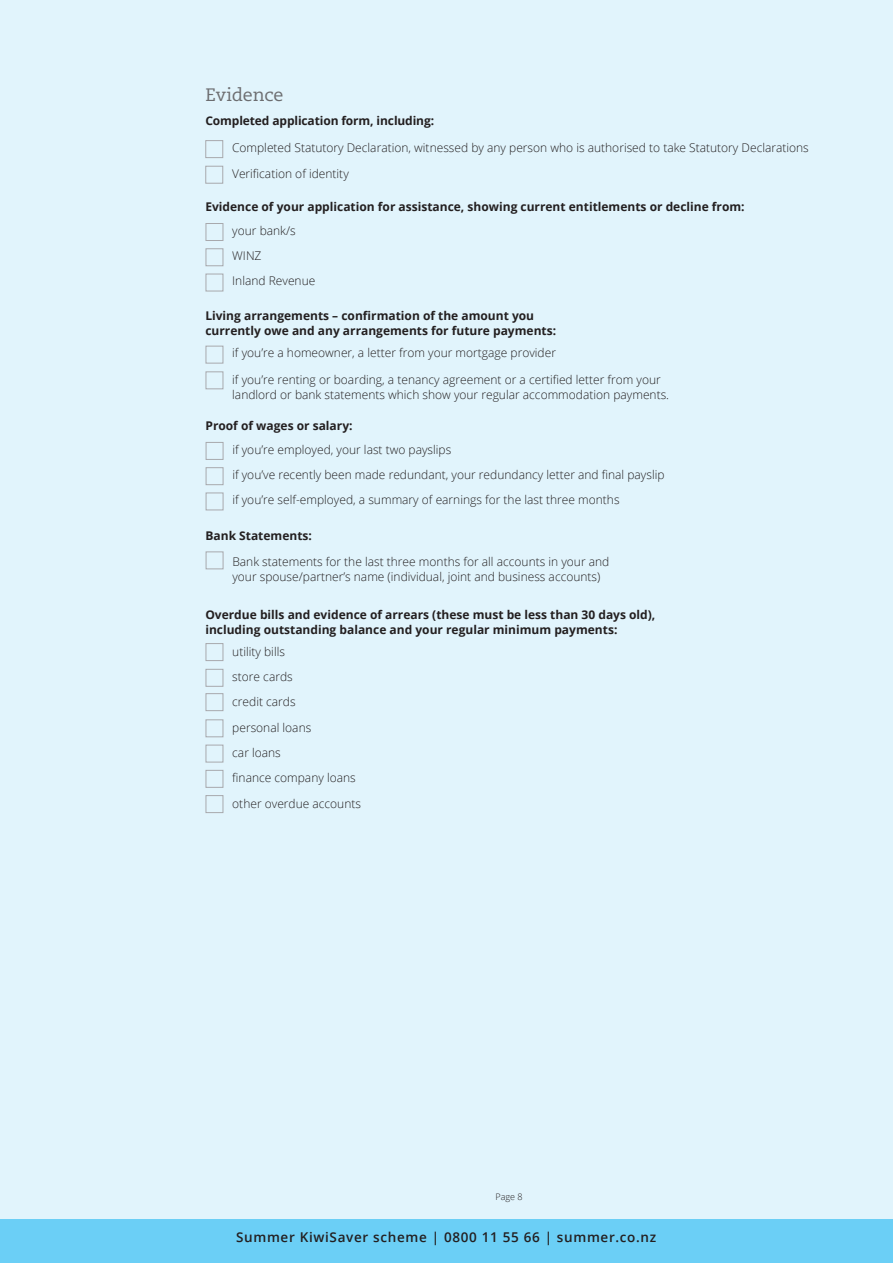
<style>
.page{position:relative;width:893px;height:1263px;background:#fff}
.page>*{position:absolute;margin:0;border:0;box-sizing:border-box;transform-origin:0 0}
.Section_Heading{font:18px "Caecilia LT Std";letter-spacing:-.015em;color:#6c6d70}
.t1{font:600 13.5px "Open Sans";letter-spacing:.05em;color:#231f20}
.Text_Tick_Box{font:300 12px/15px "Open Sans";color:#231f20}
.Text_Tick_Box-2{font:700 12px/15px "Open Sans";color:#231f20}
.Text_Heading{font:700 12px "Open Sans";letter-spacing:-.01em;color:#231f20}
.t2{font:300 9px "Open Sans";color:#231f20}
</style>
<div class="page">
<div style="left:0;top:1219px;width:893px;height:44px;background:#6bcff6"></div>
<div style="left:0;top:0;width:893px;height:1219px;background:#e1f4fc"></div>
<div style="left:205px;top:140px;width:18px;height:18px;border:1px solid #a8a9ad"></div>
<div style="left:205px;top:166px;width:18px;height:18px;border:1px solid #a8a9ad"></div>
<div style="left:206px;top:223px;width:17px;height:18px;border:1px solid #a8a9ad"></div>
<div style="left:206px;top:346px;width:17px;height:17px;border:1px solid #a8a9ad"></div>
<div style="left:206px;top:442px;width:17px;height:18px;border:1px solid #a8a9ad"></div>
<div style="left:206px;top:643px;width:17px;height:18px;border:1px solid #a8a9ad"></div>
<div style="left:206px;top:248px;width:17px;height:18px;border:1px solid #a8a9ad"></div>
<div style="left:206px;top:371px;width:17px;height:18px;border:1px solid #a8a9ad"></div>
<div style="left:206px;top:467px;width:17px;height:18px;border:1px solid #a8a9ad"></div>
<div style="left:206px;top:669px;width:17px;height:18px;border:1px solid #a8a9ad"></div>
<div style="left:206px;top:745px;width:17px;height:17px;border:1px solid #a8a9ad"></div>
<div style="left:206px;top:493px;width:17px;height:17px;border:1px solid #a8a9ad"></div>
<div style="left:206px;top:693px;width:17px;height:18px;border:1px solid #a8a9ad"></div>
<div style="left:206px;top:770px;width:17px;height:18px;border:1px solid #a8a9ad"></div>
<div style="left:206px;top:551px;width:17px;height:18px;border:1px solid #a8a9ad"></div>
<div style="left:206px;top:719px;width:17px;height:18px;border:1px solid #a8a9ad"></div>
<div style="left:206px;top:795px;width:17px;height:18px;border:1px solid #a8a9ad"></div>
<div style="left:206px;top:274px;width:17px;height:17px;border:1px solid #a8a9ad"></div>
<p class="Section_Heading" style="left:205px;top:85px;width:80px">Evidence</p>
<p class="Text_Heading" style="left:205px;top:112px;width:230px">Completed application form, including:</p>
<p class="Text_Tick_Box" style="left:232px;top:140px;width:578px">Completed Statutory Declaration, witnessed by any person who is authorised to take Statutory Declarations</p>
<p class="Text_Tick_Box" style="left:232px;top:166px;width:118px">Verification of identity</p>
<p class="Text_Tick_Box-2" style="left:205px;top:199px;width:541px">Evidence of your application for assistance, showing current entitlements or decline from:</p>
<p class="Text_Tick_Box" style="left:232px;top:222px;width:65px">your bank/s</p>
<p class="Text_Tick_Box" style="left:232px;top:248px;width:31px">WINZ</p>
<p class="Text_Tick_Box" style="left:232px;top:273px;width:85px">Inland Revenue</p>
<p class="Text_Tick_Box-2" style="left:205px;top:308px;width:352px">Living arrangements – confirmation of the amount you currently owe and any arrangements for future payments:</p>
<p class="Text_Tick_Box" style="left:232px;top:345px;width:325px">if you’re a homeowner, a letter from your mortgage provider</p>
<p class="Text_Tick_Box" style="left:232px;top:372px;width:438px">if you’re renting or boarding, a tenancy agreement or a certified letter from your landlord or bank statements which show your regular accommodation payments.</p>
<p class="Text_Tick_Box-2" style="left:205px;top:418px;width:149px">Proof of wages or salary:</p>
<p class="Text_Tick_Box" style="left:232px;top:442px;width:220px">if you’re employed, your last two payslips</p>
<p class="Text_Tick_Box" style="left:232px;top:467px;width:434px">if you’ve recently been made redundant, your redundancy letter and final payslip</p>
<p class="Text_Tick_Box" style="left:232px;top:492px;width:389px">if you’re self-employed, a summary of earnings for the last three months</p>
<p class="Text_Tick_Box-2" style="left:205px;top:528px;width:108px">Bank Statements:</p>
<p class="Text_Tick_Box" style="left:232px;top:554px;width:378px">Bank statements for the last three months for all accounts in your and your spouse/partner’s name (individual, joint and business accounts)</p>
<p class="Text_Tick_Box-2" style="left:205px;top:606px;width:452px">Overdue bills and evidence of arrears (these must be less than 30 days old), including outstanding balance and your regular minimum payments:</p>
<p class="Text_Tick_Box" style="left:232px;top:643px;width:54px">utility bills</p>
<p class="Text_Tick_Box" style="left:232px;top:669px;width:62px">store cards</p>
<p class="Text_Tick_Box" style="left:232px;top:693px;width:65px">credit cards</p>
<p class="Text_Tick_Box" style="left:232px;top:720px;width:81px">personal loans</p>
<p class="Text_Tick_Box" style="left:232px;top:745px;width:50px">car loans</p>
<p class="Text_Tick_Box" style="left:232px;top:770px;width:125px">finance company loans</p>
<p class="Text_Tick_Box" style="left:232px;top:795px;width:130px">other overdue accounts</p>
<p class="t2" style="left:495px;top:1190px;width:29px">Page 8</p>
<p class="t1" style="left:236px;top:1227px;width:422px">Summer KiwiSaver scheme | 0800 11 55 66 | summer.co.nz</p>
</div>
